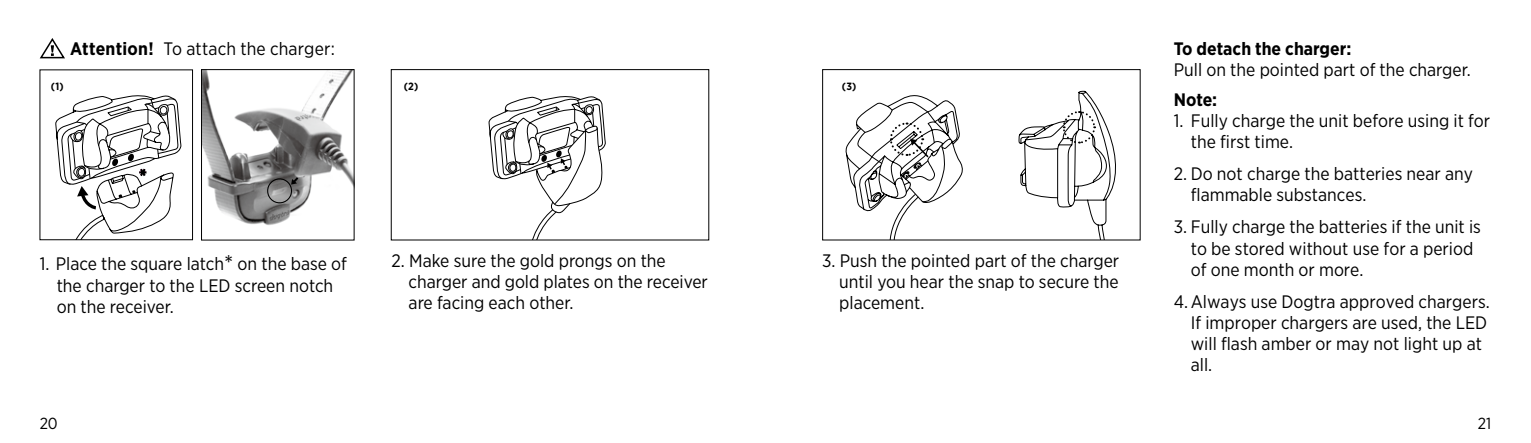
<style>
.page{position:relative;width:1531px;height:443px;background:#fff}
.page>*{position:absolute;margin:0;border:0;box-sizing:border-box;transform-origin:0 0}
.t1{font:18px/21px "Gotham Narrow";color:#000}
.t2{font:700 18px "Gotham Narrow";color:#000}
.t3{font:17.4px "Myriad Pro";color:#e4007f}
.t4{font:16px "Gotham Narrow";color:#000}
.t5{font:700 10.4px "Gotham Narrow";color:#000}
.s1{font-weight:700}
.s2{font-size:24px}
</style>
<div class="page">
<svg style="left:845px;top:95px;width:118px;height:143px"></svg>
<svg style="left:1018px;top:90px;width:98px;height:148px"></svg>
<svg style="left:489px;top:96px;width:117px;height:142px"></svg>
<svg style="left:56px;top:95px;width:126px;height:143px"></svg>
<svg style="left:39px;top:38px;width:26px;height:21px"></svg>
<img style="left:203px;top:71px;width:149px;height:154px">
<div style="left:201px;top:69px;width:153px;height:171px;border:1px solid #000"></div>
<div style="left:391px;top:69px;width:318px;height:171px;border:1px solid #000"></div>
<div style="left:822px;top:69px;width:318px;height:171px;border:1px solid #000"></div>
<svg style="left:266px;top:175px;width:34px;height:30px"></svg>
<p class="t1" style="left:70px;top:38px;width:266px"><span class="s1">Attention!</span> To attach the charger:</p>
<p class="t5" style="left:51px;top:80px;width:14px">(1)</p>
<p class="t5" style="left:404px;top:80px;width:16px">(2)</p>
<p class="t5" style="left:842px;top:80px;width:16px">(3)</p>
<p class="t3" style="left:139px;top:164px;width:9px">*</p>
<p class="t1" style="left:57px;top:252px;width:292px;line-height:21.6px;text-indent:-17px">1. Place the square latch<span class="s2">*</span> on the base of the charger to the LED screen notch on the receiver.</p>
<p class="t1" style="left:409px;top:249px;width:301px;text-indent:-17px">2. Make sure the gold prongs on the charger and gold plates on the receiver are facing each other.</p>
<p class="t1" style="left:839px;top:249px;width:282px;text-align:justify;text-indent:-17px">3. Push the pointed part of the charger until you hear the snap to secure the placement.</p>
<p class="t2" style="left:1174px;top:37px;width:179px">To detach the charger:</p>
<p class="t1" style="left:1174px;top:59px;width:298px">Pull on the pointed part of the charger.</p>
<p class="t2" style="left:1174px;top:87px;width:45px">Note:</p>
<p class="t1" style="left:1191px;top:109px;width:301px;text-indent:-17px">1. Fully charge the unit before using it for the first time.</p>
<p class="t1" style="left:1191px;top:163px;width:284px;text-indent:-17px">2. Do not charge the batteries near any flammable substances.</p>
<p class="t1" style="left:1191px;top:216px;width:292px;text-indent:-17px">3. Fully charge the batteries if the unit is to be stored without use for a period of one month or more.</p>
<p class="t1" style="left:1191px;top:290px;width:300px;text-indent:-17px">4.Always use Dogtra approved chargers.<br>If improper chargers are used, the LED will flash amber or may not light up at all.</p>
<p class="t4" style="left:40px;top:412px;width:20px">20</p>
<p class="t4" style="left:1478px;top:412px;width:15px">21</p>
</div>
